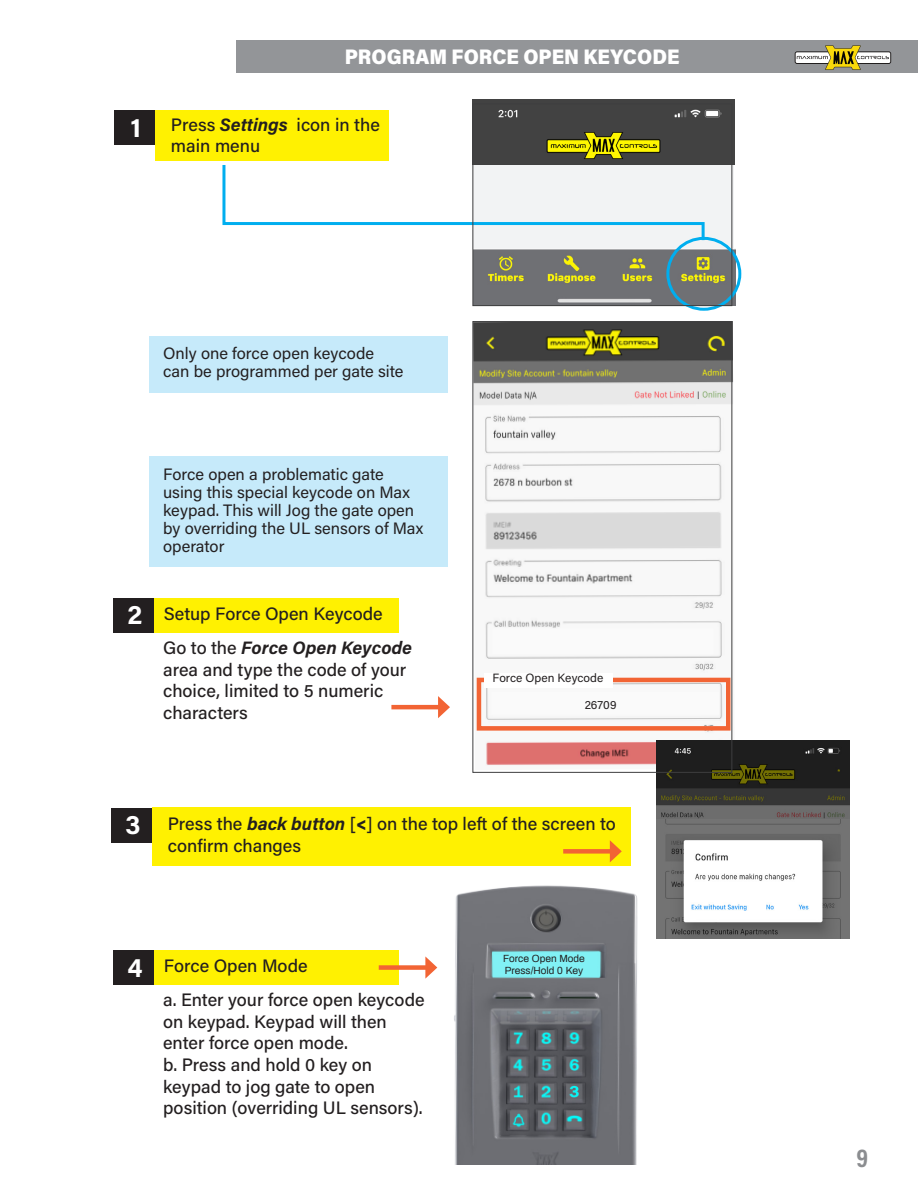
<style>
.page{position:relative;width:918px;height:1188px;background:#fff}
.page>*{position:absolute;margin:0;border:0;box-sizing:border-box;transform-origin:0 0}
.t1{font:700 27px "Acumin Pro";color:#fff}
.t2{font:700 26.25px "Acumin Pro Cond";color:#8b8d90}
.t3{font:900 21px "Acumin Pro";color:#fff;scale:.93 1}
.t4{font:500 18px/21.6px "Acumin Pro";color:#231f20}
.t5{font:16.5px/18px "Acumin Pro";color:#231f20}
.t6{font:12px "Acumin Pro";color:#231f20}
.t7{font:10.2px/11.4px "Archivo";color:#231f20}
.s1{font-weight:700;font-style:italic}
.s2{font-weight:700;font-size:27px;color:#fff}
.s3{font-weight:900}
</style>
<div class="page">
<div style="left:236px;top:40px;width:682px;height:33px;background:#939598"></div>
<svg style="left:795px;top:51px;width:96px;height:13px"></svg>
<svg style="left:796px;top:52px;width:94px;height:11px"></svg>
<svg style="left:797px;top:45px;width:92px;height:25px"></svg>
<img style="left:454px;top:885px;width:184px;height:279px">
<div style="left:149px;top:456px;width:299px;height:110px;background:#c6eafa"></div>
<div style="left:149px;top:336px;width:299px;height:56px;background:#c6eafa"></div>
<hr style="left:391px;top:705px;width:51px;height:4px;background:#f26434">
<svg style="left:438px;top:696px;width:12px;height:22px"></svg>
<div style="left:472px;top:155px;width:262px;height:94px;background:#f2f3f4"></div>
<img style="left:474px;top:321px;width:261px;height:449px">
<div style="left:114px;top:598px;width:40px;height:34px;background:#231f20"></div>
<div style="left:114px;top:950px;width:40px;height:35px;background:#231f20"></div>
<div style="left:114px;top:110px;width:41px;height:35px;background:#231f20"></div>
<div style="left:154px;top:598px;width:245px;height:34px;background:#fff101"></div>
<div style="left:154px;top:950px;width:245px;height:35px;background:#fff101"></div>
<div style="left:155px;top:110px;width:233px;height:51px;background:#fff101"></div>
<img style="left:472px;top:100px;width:262px;height:64px">
<img style="left:474px;top:249px;width:261px;height:57px">
<div style="left:112px;top:808px;width:40px;height:34px;background:#231f20"></div>
<div style="left:152px;top:808px;width:479px;height:58px;background:#fff101"></div>
<img style="left:657px;top:741px;width:192px;height:79px">
<img style="left:657px;top:820px;width:192px;height:119px">
<div style="left:491px;top:692px;width:228px;height:23px;background:#fafafa"></div>
<div style="left:492px;top:628px;width:222px;height:26px;background:#fafafa"></div>
<div style="left:477px;top:678px;width:253px;height:53px;border:4px solid #f26434"></div>
<div style="left:484px;top:673px;width:128px;height:15px;background:#fff"></div>
<svg style="left:222px;top:162px;width:484px;height:81px"></svg>
<div style="left:666px;top:237px;width:75px;height:74px;border:3px solid #00aeef;border-radius:50%"></div>
<div style="left:472px;top:321px;width:260px;height:452px;border:1px solid #3e3e3f"></div>
<div style="left:472px;top:104px;width:260px;height:202px;border:1px solid #3e3e3f"></div>
<div style="left:563px;top:849px;width:51px;height:5px;background:#f26434"></div>
<svg style="left:610px;top:840px;width:12px;height:22px"></svg>
<div style="left:379px;top:965px;width:51px;height:5px;background:#f26434"></div>
<svg style="left:425px;top:956px;width:12px;height:23px"></svg>
<h1 class="t1" style="left:130px;top:108px;width:12px">1</h1>
<p class="t3" style="left:345px;top:42px;width:362px">PROGRAM FORCE OPEN KEYCODE</p>
<p class="t4" style="left:171px;top:113px;width:210px">Press <span class="s1">Settings</span> icon in the main menu</p>
<p class="t5" style="left:163px;top:344px;width:242px">Only one force open keycode can be programmed per gate site</p>
<h1 class="t1" style="left:128px;top:596px;width:16px">2</h1>
<p class="t5" style="left:163px;top:464px;width:262px">Force open a problematic gate using this special keycode on Max keypad. This will Jog the gate open by overriding the UL sensors of Max operator</p>
<p class="t4" style="left:164px;top:602px;width:221px">Setup Force Open Keycode</p>
<p class="t4" style="left:163px;top:636px;width:251px">Go to the <span class="s1">Force Open Keycode </span>area and type the code of your choice, limited to 5 numeric characters</p>
<p class="t6" style="left:493px;top:670px;width:112px">Force Open Keycode</p>
<p class="t6" style="left:585px;top:697px;width:33px">26709</p>
<p class="t4" style="left:168px;top:812px;width:449px;text-indent:-42px"><span class="s2">3</span> Press the <span class="s1">back button</span> [<span class="s3">&lt;</span>] on the top left of the screen to confirm changes</p>
<h1 class="t1" style="left:127px;top:948px;width:17px">4</h1>
<p class="t4" style="left:164px;top:955px;width:145px">Force Open Mode</p>
<p class="t4" style="left:163px;top:988px;width:263px">a. Enter your force open keycode on keypad. Keypad will then enter force open mode.<br>b. Press and hold 0 key on keypad to jog gate to open position (overriding UL sensors).</p>
<p class="t7" style="left:503px;top:952px;width:83px">Force Open Mode<br>Press/Hold 0 Key</p>
<h2 class="t2" style="left:856px;top:1140px;width:13px">9</h2>
</div>
